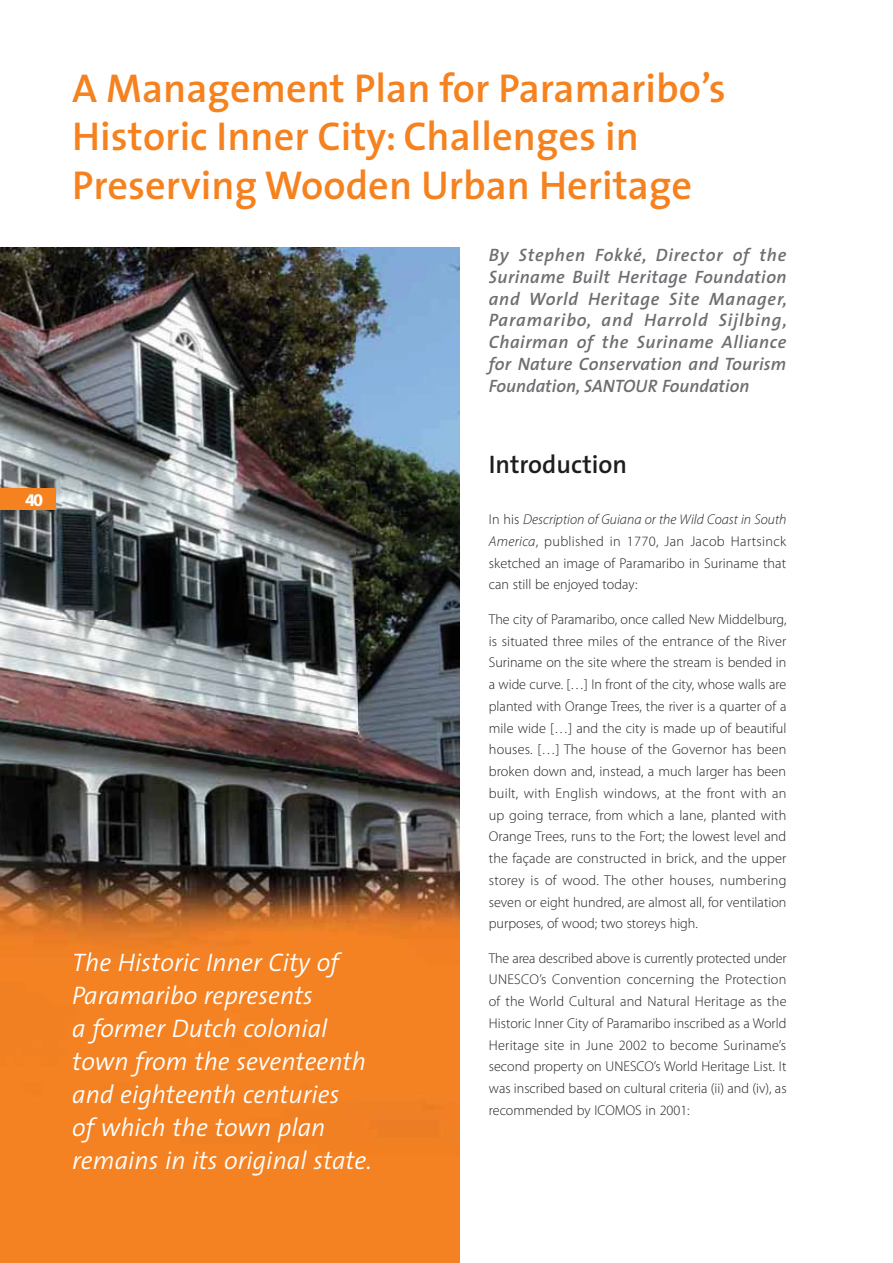
<style>
.page{position:relative;width:893px;height:1263px;background:#fff}
.page>*{position:absolute;margin:0;border:0;box-sizing:border-box;transform-origin:0 0}
.t1{font:600 40.5px/48.6px "The Sans";color:#f5821f}
.t2{font:italic 300 25.5px/33px "The Sans";color:#fff}
.t3{font:600 25.5px "The Sans";color:#201d1d}
.t4{font:italic 600 18px/21.8px "The Sans";color:#6d6e71;text-align:justify}
.t5{font:700 18px "Myriad Pro";color:#fff}
.t6{font:300 14.25px/21.8px "Myriad Pro";color:#201d1d;text-align:justify}
.s1{font-style:italic}
</style>
<div class="page">
<img style="left:0;top:247px;width:459px;height:1016px">
<div style="left:0;top:488px;width:55px;height:22px;background:#f5821f"></div>
<p class="t5" style="left:25px;top:489px;width:20px">40</p>
<h1 class="t1" style="left:72px;top:67px;width:655px">A Management Plan for Paramaribo’s<br>Historic Inner City: Challenges in<br>Preserving Wooden Urban Heritage</h1>
<p class="t4" style="left:489px;top:246px;width:300px">By Stephen Fokké, Director of the Suriname Built Heritage Foundation and World Heritage Site Manager, Paramaribo, and Harrold Sijlbing, Chairman of the Suriname Alliance for Nature Conservation and Tourism Foundation, SANTOUR Foundation</p>
<h2 class="t2" style="left:72px;top:948px;width:301px">The Historic Inner City of<br>Paramaribo represents<br>a former Dutch colonial town from the seventeenth and eighteenth centuries<br>of which the town plan remains in its original state.</h2>
<h2 class="t3" style="left:489px;top:454px;width:140px">Introduction</h2>
<p class="t6" style="left:489px;top:509px;width:299px">In his <span class="s1">Description of Guiana or the Wild Coast in South America</span>, published in 1770, Jan Jacob Hartsinck sketched an image of Paramaribo in Suriname that can still be enjoyed today:</p>
<p class="t6" style="left:489px;top:609px;width:299px">The city of Paramaribo, once called New Middelburg, is situated three miles of the entrance of the River Suriname on the site where the stream is bended in a wide curve. […] In front of the city, whose walls are planted with Orange Trees, the river is a quarter of a mile wide […] and the city is made up of beautiful houses. […] The house of the Governor has been broken down and, instead, a much larger has been built, with English windows, at the front with an up going terrace, from which a lane, planted with Orange Trees, runs to the Fort; the lowest level and the façade are constructed in brick, and the upper storey is of wood. The other houses, numbering seven or eight hundred, are almost all, for ventilation purposes, of wood; two storeys high.</p>
<p class="t6" style="left:489px;top:948px;width:299px">The area described above is currently protected under UNESCO’s Convention concerning the Protection of the World Cultural and Natural Heritage as the Historic Inner City of Paramaribo inscribed as a World Heritage site in June 2002 to become Suriname’s second property on UNESCO’s World Heritage List. It was inscribed based on cultural criteria (ii) and (iv), as recommended by ICOMOS in 2001:</p>
</div>
